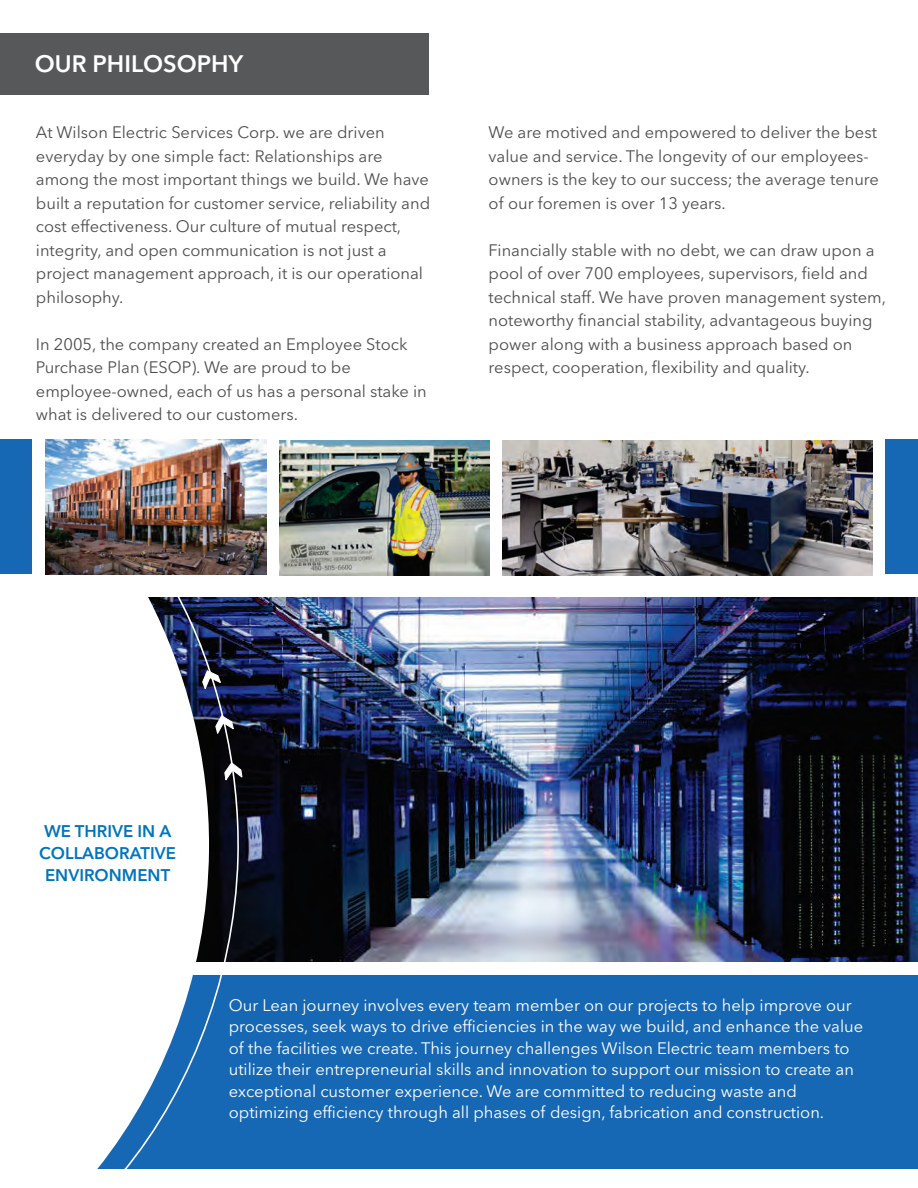
<style>
.page{position:relative;width:918px;height:1188px;background:#fff}
.page>*{position:absolute;margin:0;border:0;box-sizing:border-box;transform-origin:0 0}
.t1{font:600 23.7px "Avenir Next LT Pro";color:#fff}
.t2{font:600 16.8px/22px "Avenir Next LT Pro";color:#0075bd;text-align:center}
.t3{font:16.5px/23.4px "Avenir Next LT Pro";color:#4e4e4e}
.t4{font:16.5px/21.5px "Avenir Next LT Pro";color:#fff}
</style>
<div class="page">
<div style="left:0;top:34px;width:429px;height:61px;background:#57585a"></div>
<img style="left:246px;top:597px;width:672px;height:365px">
<div style="left:35px;top:975px;width:883px;height:194px;background:#1768b4"></div>
<div style="left:35px;top:975px;width:69px;height:194px;background:#fff"></div>
<svg style="left:104px;top:597px;width:142px;height:572px"></svg>
<svg style="left:224px;top:762px;width:18px;height:19px"></svg>
<svg style="left:216px;top:715px;width:18px;height:19px"></svg>
<svg style="left:202px;top:670px;width:19px;height:20px"></svg>
<img style="left:502px;top:440px;width:371px;height:135px">
<img style="left:280px;top:440px;width:209px;height:135px">
<img style="left:45px;top:440px;width:221px;height:135px">
<div style="left:886px;top:439px;width:32px;height:135px;background:#1768b4"></div>
<div style="left:0;top:439px;width:31px;height:135px;background:#1768b4"></div>
<h1 class="t1" style="left:35px;top:54px;width:210px">OUR PHILOSOPHY</h1>
<p class="t3" style="left:36px;top:123px;width:396px">At Wilson Electric Services Corp. we are driven everyday by one simple fact: Relationships are among the most important things we build. We have built a reputation for customer service, reliability and cost effectiveness. Our culture of mutual respect, integrity, and open communication is not just a project management approach, it is our operational philosophy.</p>
<p class="t3" style="left:36px;top:334px;width:392px">In 2005, the company created an Employee Stock Purchase Plan (ESOP). We are proud to be employee-owned, each of us has a personal stake in what is delivered to our customers.</p>
<p class="t3" style="left:489px;top:123px;width:392px">We are motived and empowered to deliver the best value and service. The longevity of our employees&shy;owners is the key to our success; the average tenure of our foremen is over 13 years.</p>
<p class="t3" style="left:489px;top:240px;width:399px">Financially stable with no debt, we can draw upon a pool of over 700 employees, supervisors, field and technical staff. We have proven management system, noteworthy financial stability, advantageous buying power along with a business approach based on respect, cooperation, flexibility and quality.</p>
<p class="t2" style="left:39px;top:822px;width:138px">WE THRIVE IN A<br>COLLABORATIVE<br>ENVIRONMENT</p>
<p class="t4" style="left:229px;top:996px;width:636px">Our Lean journey involves every team member on our projects to help improve our processes, seek ways to drive efficiencies in the way we build, and enhance the value of the facilities we create. This journey challenges Wilson Electric team members to utilize their entrepreneurial skills and innovation to support our mission to create an exceptional customer experience. We are committed to reducing waste and optimizing efficiency through all phases of design, fabrication and construction.</p>
</div>
